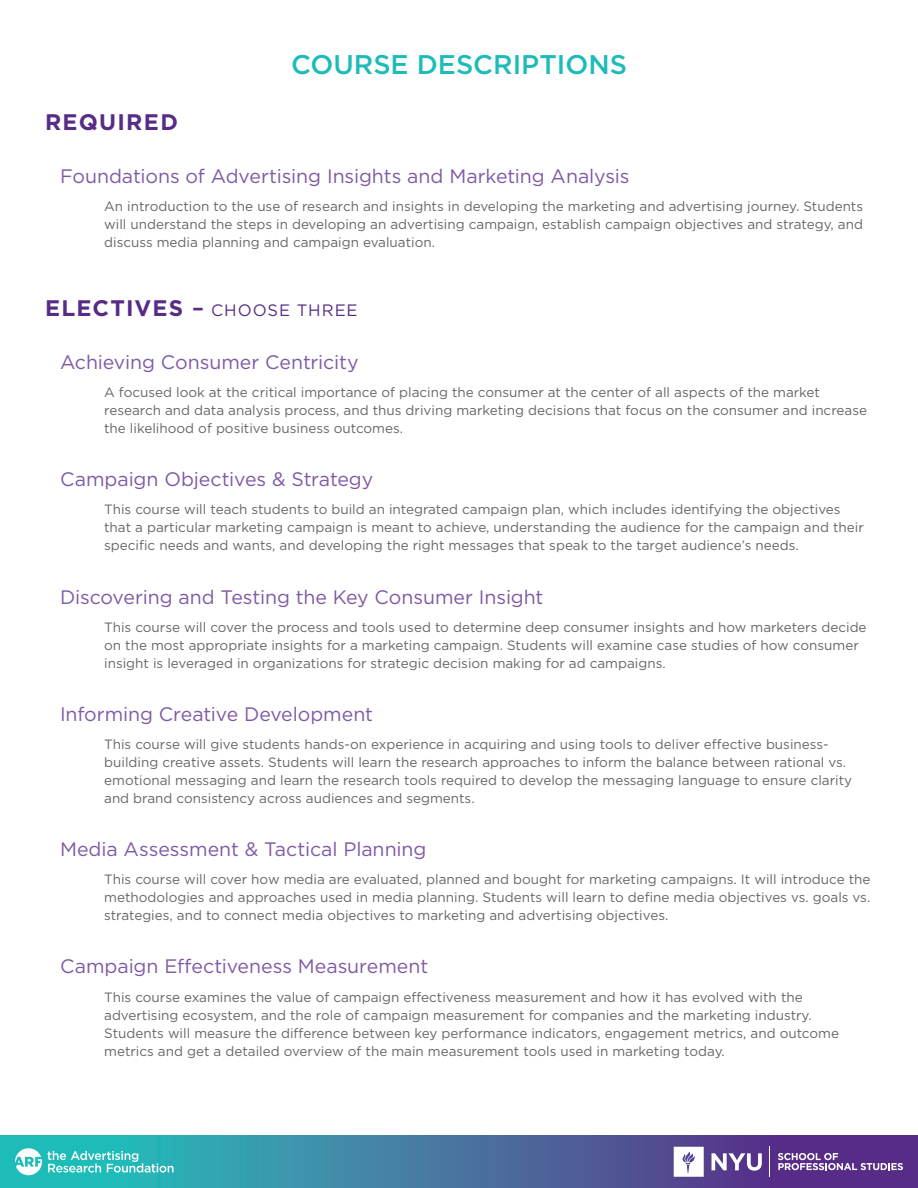
<style>
.page{position:relative;width:918px;height:1188px;background:#fff}
.page>*{position:absolute;margin:0;border:0;box-sizing:border-box;transform-origin:0 0}
.t1{font:500 27px "Gotham";color:#1dbcb8}
.t2{font:700 22.5px "Gotham";letter-spacing:.06em;color:#562c87}
.t3{font:19.5px "Gotham";letter-spacing:-.005em;color:#7e5aa5}
.t4{font:16.5px "Gotham";letter-spacing:.06em;color:#562c87}
.t5{font:13.5px/18px "Gotham";color:#666}
.s1{font-weight:700;font-size:22.5px}
.s2{font-weight:500;font-size:22.5px}
</style>
<div class="page">
<div style="left:0;top:1136px;width:918px;height:52px;background:linear-gradient(to right,#21cbbe,#631c82)"></div>
<svg style="left:15px;top:1148px;width:159px;height:27px;background:#5acbca"></svg>
<hr style="left:770px;top:1147px;width:1px;height:30px;background:#fff">
<svg style="left:712px;top:1153px;width:50px;height:18px"></svg>
<svg style="left:674px;top:1147px;width:30px;height:30px"></svg>
<svg style="left:778px;top:1153px;width:125px;height:17px"></svg>
<p class="t2" style="left:45px;top:107px;width:134px">REQUIRED</p>
<p class="t1" style="left:291px;top:47px;width:337px">COURSE DESCRIPTIONS</p>
<p class="t3" style="left:60px;top:163px;width:571px">Foundations of Advertising Insights and Marketing Analysis</p>
<p class="t5" style="left:104px;top:197px;width:760px;text-align:justify">An introduction to the use of research and insights in developing the marketing and advertising journey. Students will understand the steps in developing an advertising campaign, establish campaign objectives and strategy, and discuss media planning and campaign evaluation.</p>
<p class="t4" style="left:45px;top:299px;width:314px"><span class="s1">ELECTIVES</span> <span class="s2">–</span> CHOOSE THREE</p>
<p class="t3" style="left:60px;top:350px;width:300px">Achieving Consumer Centricity</p>
<p class="t5" style="left:104px;top:383px;width:764px">A focused look at the critical importance of placing the consumer at the center of all aspects of the market research and data analysis process, and thus driving marketing decisions that focus on the consumer and increase the likelihood of positive business outcomes.</p>
<p class="t3" style="left:60px;top:467px;width:315px">Campaign Objectives &amp; Strategy</p>
<p class="t5" style="left:104px;top:500px;width:761px">This course will teach students to build an integrated campaign plan, which includes identifying the objectives that a particular marketing campaign is meant to achieve, understanding the audience for the campaign and their specific needs and wants, and developing the right messages that speak to the target audience’s needs.</p>
<p class="t3" style="left:60px;top:584px;width:485px">Discovering and Testing the Key Consumer Insight</p>
<p class="t5" style="left:104px;top:618px;width:764px">This course will cover the process and tools used to determine deep consumer insights and how marketers decide on the most appropriate insights for a marketing campaign. Students will examine case studies of how consumer insight is leveraged in organizations for strategic decision making for ad campaigns.</p>
<p class="t3" style="left:60px;top:702px;width:315px">Informing Creative Development</p>
<p class="t5" style="left:104px;top:735px;width:750px">This course will give students hands-on experience in acquiring and using tools to deliver effective business&shy;building creative assets. Students will learn the research approaches to inform the balance between rational vs. emotional messaging and learn the research tools required to develop the messaging language to ensure clarity and brand consistency across audiences and segments.</p>
<p class="t3" style="left:60px;top:837px;width:368px">Media Assessment &amp; Tactical Planning</p>
<p class="t5" style="left:104px;top:870px;width:768px;text-align:justify">This course will cover how media are evaluated, planned and bought for marketing campaigns. It will introduce the methodologies and approaches used in media planning. Students will learn to define media objectives vs. goals vs. strategies, and to connect media objectives to marketing and advertising objectives.</p>
<p class="t3" style="left:60px;top:954px;width:370px">Campaign Effectiveness Measurement</p>
<p class="t5" style="left:104px;top:988px;width:736px">This course examines the value of campaign effectiveness measurement and how it has evolved with the advertising ecosystem, and the role of campaign measurement for companies and the marketing industry.<br>Students will measure the difference between key performance indicators, engagement metrics, and outcome metrics and get a detailed overview of the main measurement tools used in marketing today.</p>
</div>
